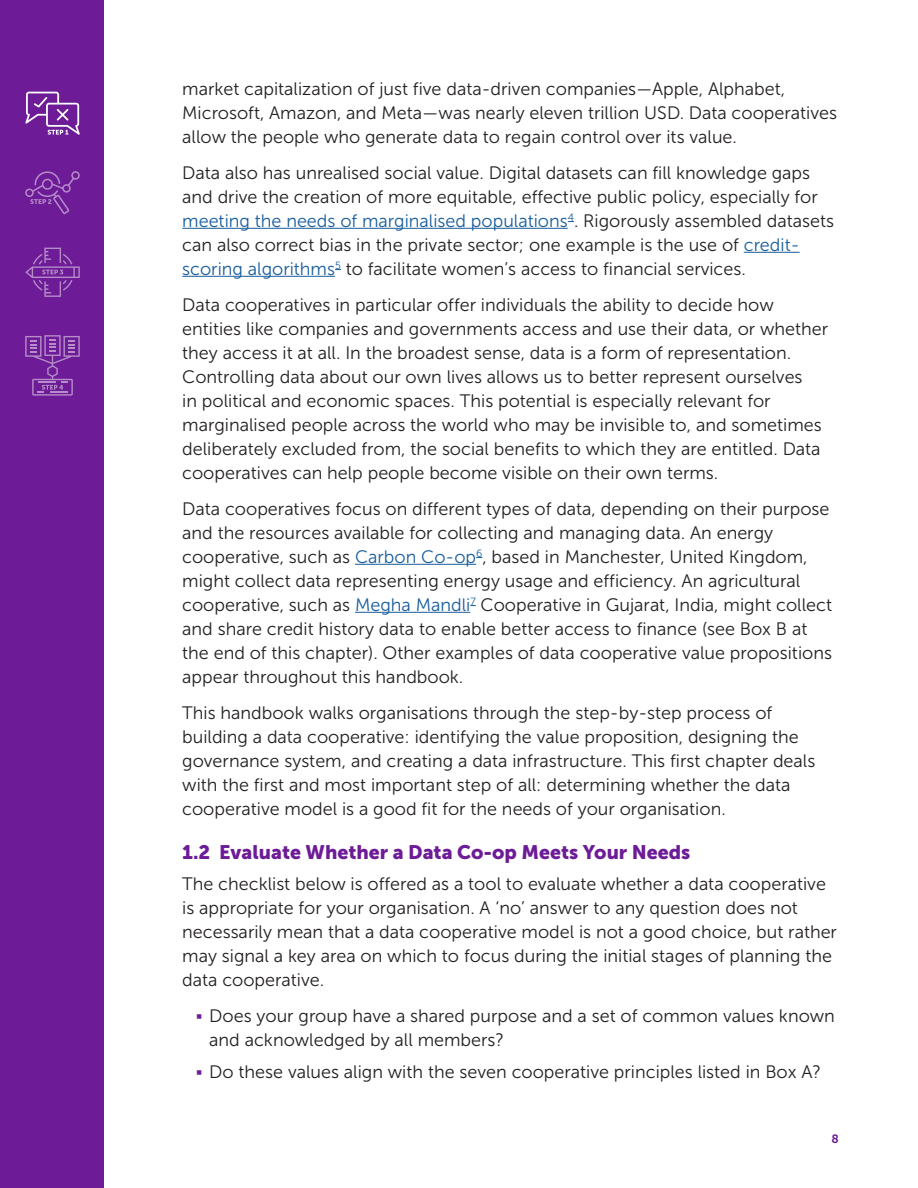
<style>
.page{position:relative;width:918px;height:1188px;background:#fff}
.page>*{position:absolute;margin:0;border:0;box-sizing:border-box;transform-origin:0 0}
.B{font:19.5px "Museo Sans 900";color:#6d1b96}
.Body{font:18px/24px "Museo Sans 300";color:#231f20}
.Body-2{font:12px "Museo Sans 700";color:#6d1b96}
.s1{color:#175d9e}
.s2{color:#6d1b96}
</style>
<div class="page">
<hr style="left:182px;top:228px;width:386px;height:1px;background:#175d9e">
<hr style="left:744px;top:252px;width:56px;height:1px;background:#175d9e">
<hr style="left:182px;top:276px;width:153px;height:1px;background:#175d9e">
<hr style="left:355px;top:564px;width:121px;height:1px;background:#175d9e">
<hr style="left:355px;top:612px;width:115px;height:1px;background:#175d9e">
<div style="left:0;top:0;width:104px;height:1188px;background:#6d1b96"></div>
<svg style="left:25px;top:92px;width:55px;height:43px"></svg>
<svg style="left:25px;top:171px;width:55px;height:43px"></svg>
<svg style="left:25px;top:248px;width:55px;height:49px"></svg>
<svg style="left:25px;top:335px;width:55px;height:61px"></svg>
<p class="Body" style="left:182px;top:76px;width:656px">market capitalization of just five data-driven companies—Apple, Alphabet,<br>Microsoft, Amazon, and Meta—was nearly eleven trillion USD. Data cooperatives allow the people who generate data to regain control over its value.</p>
<p class="Body" style="left:182px;top:160px;width:653px">Data also has unrealised social value. Digital datasets can fill knowledge gaps and drive the creation of more equitable, effective public policy, especially for <span class="s1">meeting the needs of marginalised populations</span><sup>4</sup>. Rigorously assembled datasets can also correct bias in the private sector; one example is the use of <span class="s1">credit&shy;scoring algorithms</span><sup>5</sup> to facilitate women’s access to financial services.</p>
<p class="Body" style="left:182px;top:292px;width:648px">Data cooperatives in particular offer individuals the ability to decide how entities like companies and governments access and use their data, or whether they access it at all. In the broadest sense, data is a form of representation.<br>Controlling data about our own lives allows us to better represent ourselves<br>in political and economic spaces. This potential is especially relevant for marginalised people across the world who may be invisible to, and sometimes deliberately excluded from, the social benefits to which they are entitled. Data cooperatives can help people become visible on their own terms.</p>
<p class="Body" style="left:182px;top:496px;width:651px">Data cooperatives focus on different types of data, depending on their purpose and the resources available for collecting and managing data. An energy cooperative, such as <span class="s1">Carbon Co-op</span><sup>6</sup>, based in Manchester, United Kingdom, might collect data representing energy usage and efficiency. An agricultural cooperative, such as <span class="s1">Megha Mandli</span><sup>7</sup> Cooperative in Gujarat, India, might collect and share credit history data to enable better access to finance (see Box B at the end of this chapter). Other examples of data cooperative value propositions appear throughout this handbook.</p>
<p class="Body" style="left:182px;top:700px;width:635px">This handbook walks organisations through the step-by-step process of building a data cooperative: identifying the value proposition, designing the governance system, and creating a data infrastructure. This first chapter deals with the first and most important step of all: determining whether the data cooperative model is a good fit for the needs of your organisation.</p>
<p class="B" style="left:182px;top:841px;width:510px">1.2 Evaluate Whether a Data Co-op Meets Your Needs</p>
<p class="Body" style="left:182px;top:871px;width:656px">The checklist below is offered as a tool to evaluate whether a data cooperative is appropriate for your organisation. A ‘no’ answer to any question does not necessarily mean that a data cooperative model is not a good choice, but rather may signal a key area on which to focus during the initial stages of planning the data cooperative.</p>
<p class="Body" style="left:209px;top:1003px;width:627px;text-indent:-14px"><span class="s2">▪</span> Does your group have a shared purpose and a set of common values known and acknowledged by all members?</p>
<p class="Body" style="left:196px;top:1060px;width:627px"><span class="s2">▪</span> Do these values align with the seven cooperative principles listed in Box A?</p>
<p class="Body-2" style="left:832px;top:1132px;width:9px">8</p>
</div>
